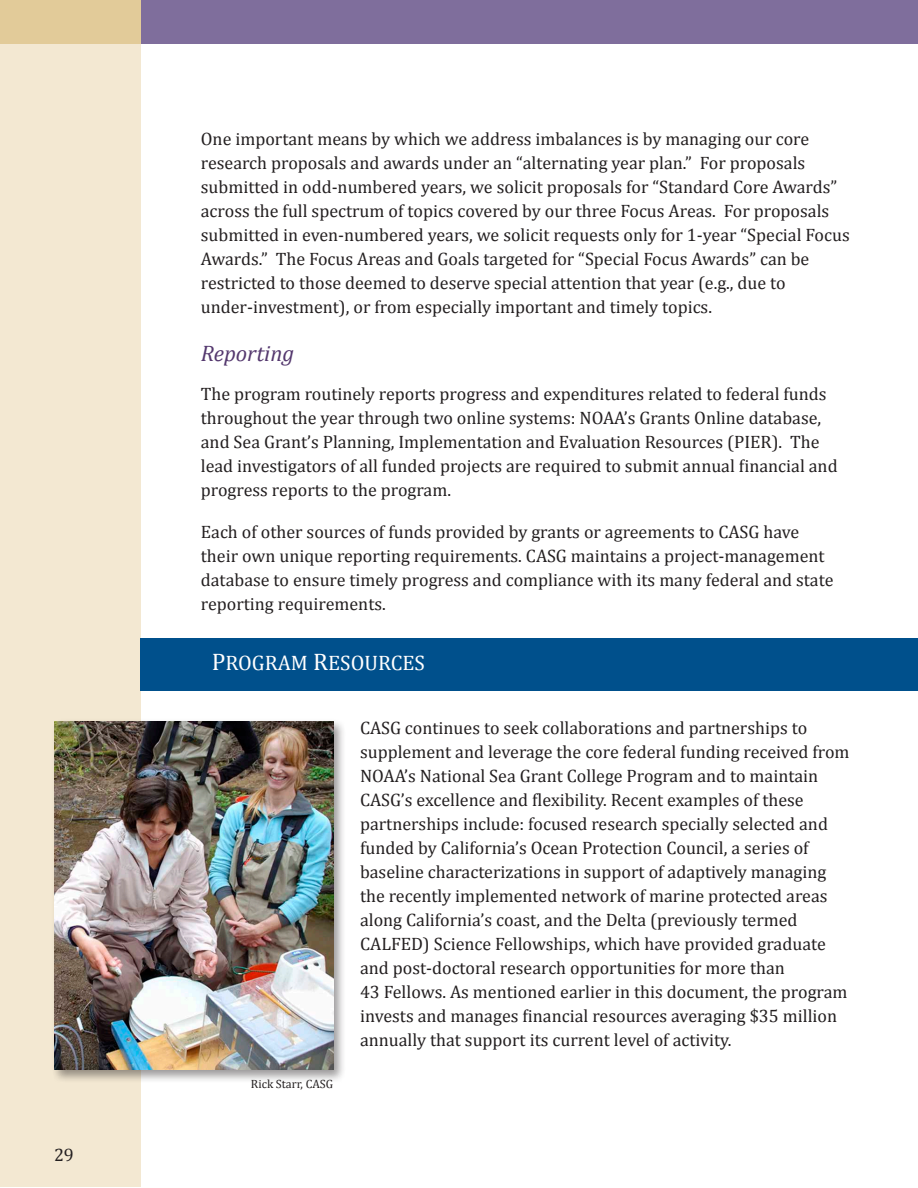
<style>
.page{position:relative;width:918px;height:1188px;background:#fff}
.page>*{position:absolute;margin:0;border:0;box-sizing:border-box;transform-origin:0 0}
.t1{font:italic 22.5px "Cambria";color:#54386e}
.t2{font:21px "Cambria";color:#fff}
.t3{font:18px/24px "Cambria";color:#231f20}
.t4{font:12px "Cambria";color:#231f20}
.s1{font-size:24px}
</style>
<div class="page">
<div style="left:0;top:44px;width:140px;height:1143px;background:#f3e8d2"></div>
<div style="left:140px;top:0;width:778px;height:44px;background:#7f6e9c"></div>
<div style="left:0;top:0;width:140px;height:44px;background:#e2cb99"></div>
<div style="left:140px;top:638px;width:778px;height:53px;background:#00508c"></div>
<div style="left:51px;top:718px;width:295px;height:365px;background:#231f20;opacity:.45"></div>
<img style="left:54px;top:721px;width:279px;height:349px">
<p class="t3" style="left:54px;top:1143px;width:21px">29</p>
<p class="t3" style="left:201px;top:126px;width:650px">One important means by which we address imbalances is by managing our core research proposals and awards under an “alternating year plan.” For proposals submitted in odd-numbered years, we solicit proposals for “Standard Core Awards” across the full spectrum of topics covered by our three Focus Areas. For proposals submitted in even-numbered years, we solicit requests only for 1-year “Special Focus Awards.” The Focus Areas and Goals targeted for “Special Focus Awards” can be restricted to those deemed to deserve special attention that year (e.g., due to under-investment), or from especially important and timely topics.</p>
<p class="t1" style="left:201px;top:339px;width:95px">Reporting</p>
<p class="t3" style="left:201px;top:381px;width:638px">The program routinely reports progress and expenditures related to federal funds throughout the year through two online systems: NOAA’s Grants Online database, and Sea Grant’s Planning, Implementation and Evaluation Resources (PIER). The lead investigators of all funded projects are required to submit annual financial and progress reports to the program.</p>
<p class="t3" style="left:201px;top:519px;width:634px">Each of other sources of funds provided by grants or agreements to CASG have their own unique reporting requirements. CASG maintains a project-management database to ensure timely progress and compliance with its many federal and state reporting requirements.</p>
<p class="t2" style="left:212px;top:651px;width:215px"><span class="s1">P</span>ROGRAM <span class="s1">R</span>ESOURCES</p>
<p class="t4" style="left:251px;top:1077px;width:84px">Rick Starr, CASG</p>
<p class="t3" style="left:360px;top:716px;width:491px">CASG continues to seek collaborations and partnerships to supplement and leverage the core federal funding received from NOAA’s National Sea Grant College Program and to maintain CASG’s excellence and flexibility. Recent examples of these partnerships include: focused research specially selected and funded by California’s Ocean Protection Council, a series of baseline characterizations in support of adaptively managing the recently implemented network of marine protected areas along California’s coast, and the Delta (previously termed CALFED) Science Fellowships, which have provided graduate and post-doctoral research opportunities for more than<br>43 Fellows. As mentioned earlier in this document, the program invests and manages financial resources averaging $35 million annually that support its current level of activity.</p>
</div>
